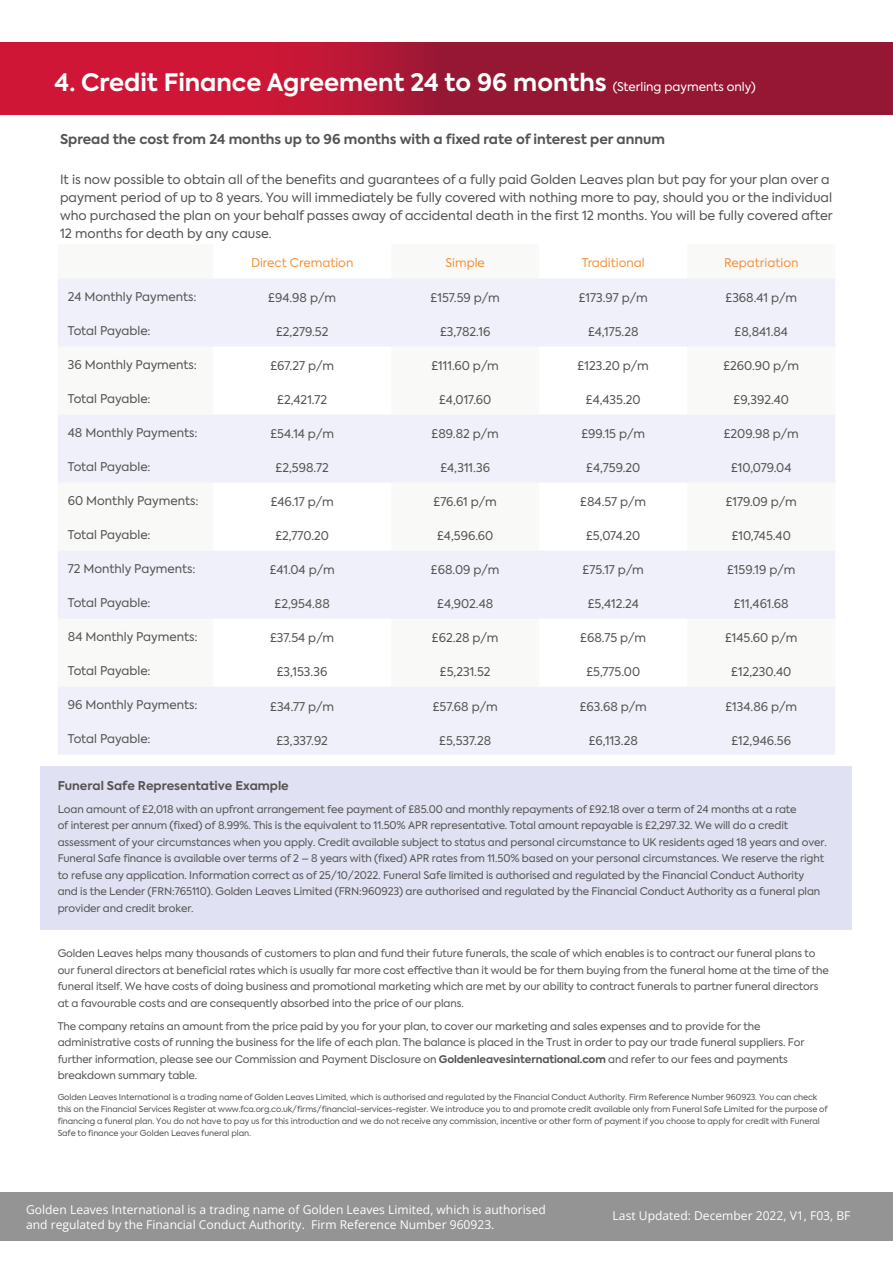
<style>
.page{position:relative;width:893px;height:1263px;background:#fff}
.page>*{position:absolute;margin:0;border:0;box-sizing:border-box;transform-origin:0 0}
.t1{font:700 24px "Axiforma";color:#fff}
.t2{font:700 13.5px "Axiforma";color:#565453}
.ParaStyle06__Leading{font:12.75px/18px "Axiforma";color:#565453}
.t3{font:12.15px "Open Sans";color:#fff}
.t4{font:12px "Axiforma";color:#565453}
.t5{font:12px "Axiforma";color:#f3953e}
.ParaStyle06__Leading-2{font:700 12px "Axiforma";color:#565453}
.ParaStyle06__Leading-3{font:10.5px/16.5px "Axiforma";letter-spacing:-.01em;color:#565453}
.ParaStyle06__Leading-4{font:8.25px/12px "Axiforma";letter-spacing:-.01em;color:#565453}
.s1{font-weight:400;font-size:12px}
.s2{font-weight:700}
</style>
<div class="page">
<div style="left:41px;top:766px;width:811px;height:163px;background:#e0e1f2"></div>
<svg style="left:58px;top:278px;width:777px;height:477px;fill:#eff0f9"></svg>
<svg style="left:0;top:43px;width:893px;height:72px;background:#ac1634"></svg>
<div style="left:0;top:1193px;width:893px;height:48px;background:#949494"></div>
<p class="t1" style="left:55px;top:66px;width:703px">4. Credit Finance Agreement 24 to 96 months <span class="s1">(Sterling payments only)</span></p>
<p class="t2" style="left:60px;top:130px;width:606px">Spread the cost from 24 months up to 96 months with a fixed rate of interest per annum</p>
<p class="ParaStyle06__Leading" style="left:60px;top:171px;width:774px">It is now possible to obtain all of the benefits and guarantees of a fully paid Golden Leaves plan but pay for your plan over a payment period of up to 8 years. You will immediately be fully covered with nothing more to pay, should you or the individual who purchased the plan on your behalf passes away of accidental death in the first 12 months. You will be fully covered after 12 months for death by any cause.</p>
<p class="t5" style="left:251px;top:255px;width:104px">Direct Cremation</p>
<p class="t5" style="left:445px;top:255px;width:41px">Simple</p>
<p class="t5" style="left:582px;top:255px;width:64px">Traditional</p>
<p class="t5" style="left:724px;top:255px;width:76px">Repatriation</p>
<p class="t4" style="left:68px;top:289px;width:130px">24 Monthly Payments:</p>
<p class="t4" style="left:268px;top:290px;width:69px">£94.98 p/m</p>
<p class="t4" style="left:431px;top:290px;width:71px">£157.59 p/m</p>
<p class="t4" style="left:579px;top:290px;width:70px">£173.97 p/m</p>
<p class="t4" style="left:725px;top:290px;width:73px">£368.41 p/m</p>
<p class="t4" style="left:68px;top:323px;width:84px">Total Payable:</p>
<p class="t4" style="left:276px;top:324px;width:54px">£2,279.52</p>
<p class="t4" style="left:440px;top:324px;width:52px">£3,782.16</p>
<p class="t4" style="left:588px;top:324px;width:52px">£4,175.28</p>
<p class="t4" style="left:734px;top:324px;width:55px">£8,841.84</p>
<p class="t4" style="left:68px;top:357px;width:131px">36 Monthly Payments:</p>
<p class="t4" style="left:270px;top:358px;width:65px">£67.27 p/m</p>
<p class="t4" style="left:431px;top:358px;width:69px">£111.60 p/m</p>
<p class="t4" style="left:578px;top:358px;width:73px">£123.20 p/m</p>
<p class="t4" style="left:723px;top:358px;width:77px">£260.90 p/m</p>
<p class="t4" style="left:68px;top:391px;width:84px">Total Payable:</p>
<p class="t4" style="left:277px;top:392px;width:51px">£2,421.72</p>
<p class="t4" style="left:439px;top:392px;width:54px">£4,017.60</p>
<p class="t4" style="left:586px;top:392px;width:56px">£4,435.20</p>
<p class="t4" style="left:734px;top:392px;width:57px">£9,392.40</p>
<p class="t4" style="left:68px;top:425px;width:131px">48 Monthly Payments:</p>
<p class="t4" style="left:270px;top:426px;width:65px">£54.14 p/m</p>
<p class="t4" style="left:432px;top:426px;width:69px">£89.82 p/m</p>
<p class="t4" style="left:581px;top:426px;width:65px">£99.15 p/m</p>
<p class="t4" style="left:724px;top:426px;width:77px">£209.98 p/m</p>
<p class="t4" style="left:68px;top:459px;width:84px">Total Payable:</p>
<p class="t4" style="left:276px;top:460px;width:55px">£2,598.72</p>
<p class="t4" style="left:440px;top:460px;width:51px">£4,311.36</p>
<p class="t4" style="left:586px;top:460px;width:55px">£4,759.20</p>
<p class="t4" style="left:731px;top:460px;width:62px">£10,079.04</p>
<p class="t4" style="left:68px;top:493px;width:132px">60 Monthly Payments:</p>
<p class="t4" style="left:271px;top:494px;width:64px">£46.17 p/m</p>
<p class="t4" style="left:434px;top:494px;width:65px">£76.61 p/m</p>
<p class="t4" style="left:580px;top:494px;width:67px">£84.57 p/m</p>
<p class="t4" style="left:726px;top:494px;width:73px">£179.09 p/m</p>
<p class="t4" style="left:68px;top:527px;width:84px">Total Payable:</p>
<p class="t4" style="left:275px;top:528px;width:55px">£2,770.20</p>
<p class="t4" style="left:437px;top:528px;width:58px">£4,596.60</p>
<p class="t4" style="left:586px;top:528px;width:56px">£5,074.20</p>
<p class="t4" style="left:732px;top:528px;width:61px">£10,745.40</p>
<p class="t4" style="left:68px;top:561px;width:129px">72 Monthly Payments:</p>
<p class="t4" style="left:270px;top:562px;width:67px">£41.04 p/m</p>
<p class="t4" style="left:431px;top:562px;width:70px">£68.09 p/m</p>
<p class="t4" style="left:583px;top:562px;width:63px">£75.17 p/m</p>
<p class="t4" style="left:727px;top:562px;width:70px">£159.19 p/m</p>
<p class="t4" style="left:68px;top:595px;width:84px">Total Payable:</p>
<p class="t4" style="left:275px;top:596px;width:57px">£2,954.88</p>
<p class="t4" style="left:437px;top:596px;width:58px">£4,902.48</p>
<p class="t4" style="left:588px;top:596px;width:53px">£5,412.24</p>
<p class="t4" style="left:734px;top:596px;width:56px">£11,461.68</p>
<p class="t4" style="left:68px;top:629px;width:131px">84 Monthly Payments:</p>
<p class="t4" style="left:270px;top:630px;width:66px">£37.54 p/m</p>
<p class="t4" style="left:432px;top:630px;width:68px">£62.28 p/m</p>
<p class="t4" style="left:580px;top:630px;width:67px">£68.75 p/m</p>
<p class="t4" style="left:725px;top:630px;width:74px">£145.60 p/m</p>
<p class="t4" style="left:68px;top:663px;width:84px">Total Payable:</p>
<p class="t4" style="left:277px;top:664px;width:52px">£3,153.36</p>
<p class="t4" style="left:440px;top:664px;width:52px">£5,231.52</p>
<p class="t4" style="left:586px;top:664px;width:55px">£5,775.00</p>
<p class="t4" style="left:731px;top:664px;width:62px">£12,230.40</p>
<p class="t4" style="left:68px;top:697px;width:131px">96 Monthly Payments:</p>
<p class="t4" style="left:270px;top:698px;width:66px">£34.77 p/m</p>
<p class="t4" style="left:433px;top:698px;width:67px">£57.68 p/m</p>
<p class="t4" style="left:580px;top:698px;width:69px">£63.68 p/m</p>
<p class="t4" style="left:725px;top:698px;width:73px">£134.86 p/m</p>
<p class="t4" style="left:68px;top:731px;width:84px">Total Payable:</p>
<p class="t4" style="left:276px;top:732px;width:53px">£3,337.92</p>
<p class="t4" style="left:439px;top:732px;width:53px">£5,537.28</p>
<p class="t4" style="left:589px;top:732px;width:51px">£6,113.28</p>
<p class="t4" style="left:731px;top:732px;width:61px">£12,946.56</p>
<p class="ParaStyle06__Leading-2" style="left:58px;top:777px;width:233px">Funeral Safe Representative Example</p>
<p class="ParaStyle06__Leading-3" style="left:58px;top:801px;width:771px">Loan amount of £2,018 with an upfront arrangement fee payment of £85.00 and monthly repayments of £92.18 over a term of 24 months at a rate<br>of interest per annum (fixed) of 8.99%. This is the equivalent to 11.50% APR representative. Total amount repayable is £2,297.32. We will do a credit assessment of your circumstances when you apply. Credit available subject to status and personal circumstance to UK residents aged 18 years and over.<br>Funeral Safe finance is available over terms of 2 – 8 years with (fixed) APR rates from 11.50% based on your personal circumstances. We reserve the right to refuse any application. Information correct as of 25/10/2022. Funeral Safe limited is authorised and regulated by the Financial Conduct Authority and is the Lender (FRN:765110). Golden Leaves Limited (FRN:960923) are authorised and regulated by the Financial Conduct Authority as a funeral plan provider and credit broker.</p>
<p class="ParaStyle06__Leading-3" style="left:58px;top:945px;width:773px">Golden Leaves helps many thousands of customers to plan and fund their future funerals, the scale of which enables is to contract our funeral plans to our funeral directors at beneficial rates which is usually far more cost effective than it would be for them buying from the funeral home at the time of the funeral itself. We have costs of doing business and promotional marketing which are met by our ability to contract funerals to partner funeral directors at a favourable costs and are consequently absorbed into the price of our plans.</p>
<p class="ParaStyle06__Leading-3" style="left:58px;top:1018px;width:748px">The company retains an amount from the price paid by you for your plan, to cover our marketing and sales expenses and to provide for the administrative costs of running the business for the life of each plan. The balance is placed in the Trust in order to pay our trade funeral suppliers. For further information, please see our Commission and Payment Disclosure on <span class="s2">Goldenleavesinternational.com</span> and refer to our fees and payments breakdown summary table.</p>
<p class="ParaStyle06__Leading-4" style="left:58px;top:1091px;width:771px">Golden Leaves International is a trading name of Golden Leaves Limited, which is authorised and regulated by the Financial Conduct Authority. Firm Reference Number 960923. You can check this on the Financial Services Register at www.fca.org.co.uk/firms/financial-services-register. We introduce you to and promote credit available only from Funeral Safe Limited for the purpose of financing a funeral plan. You do not have to pay us for this introduction and we do not receive any commission, incentive or other form of payment if you choose to apply for credit with Funeral Safe to finance your Golden Leaves funeral plan.</p>
<p class="t3" style="left:26px;top:1201px;width:521px">Golden Leaves International is a trading name of Golden Leaves Limited, which is authorised</p>
<p class="t3" style="left:26px;top:1216px;width:470px">and regulated by the Financial Conduct Authority. Firm Reference Number 960923.</p>
<p class="t3" style="left:112px;top:1201px;width:5px">i</p>
<p class="t3" style="left:388px;top:1201px;width:156px">limited, which is authorised</p>
<p class="t3" style="left:302px;top:1216px;width:249px">, financial servi s register number: 960923.</p>
<p class="t3" style="left:575px;top:1206px;width:284px">PAY OPT INT SPAIN/PORTUGAL VERSION 1.0 08/22</p>
<p class="t3" style="left:613px;top:1208px;width:239px">Last Updated: December 2022, V1, F03, BF</p>
</div>
